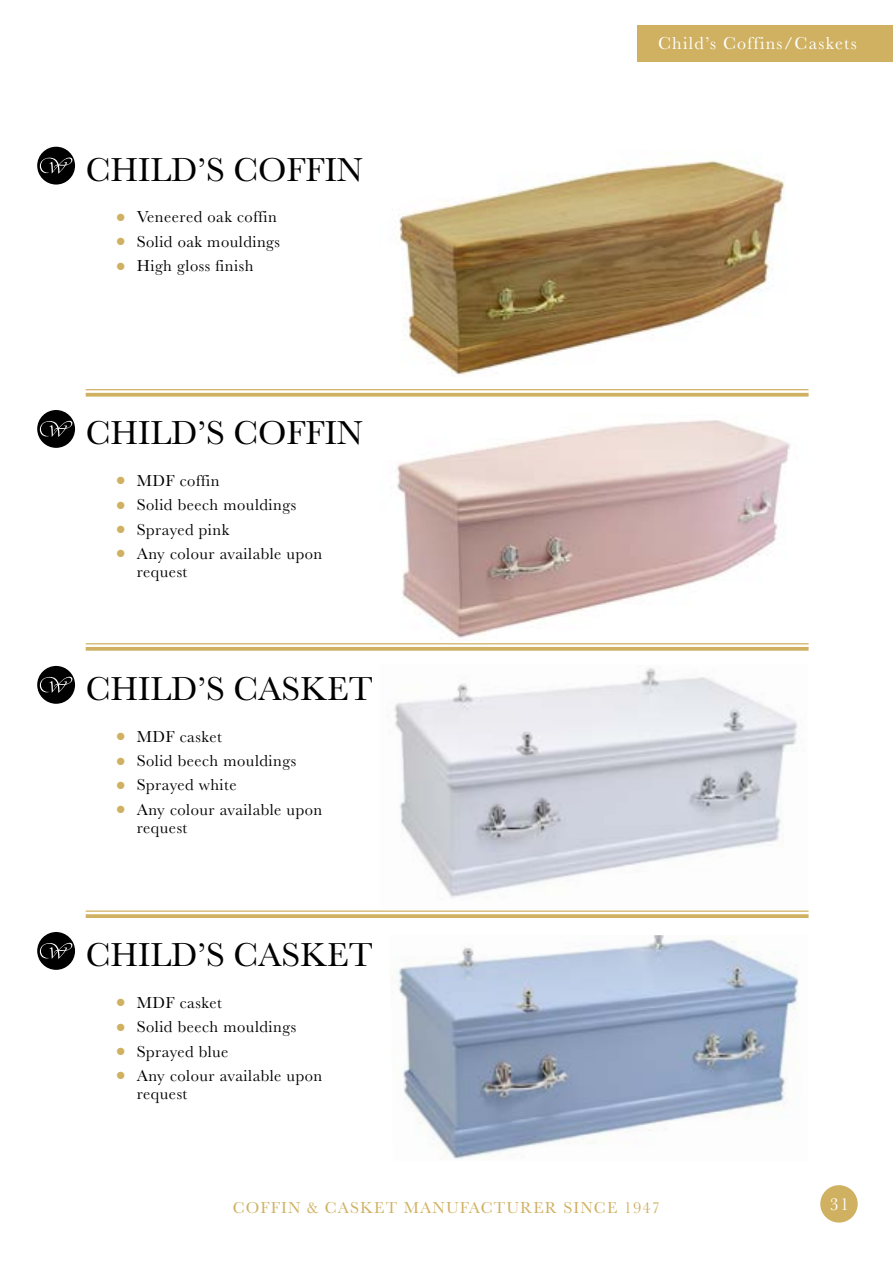
<style>
.page{position:relative;width:893px;height:1263px;background:#fff}
.page>*{position:absolute;margin:0;border:0;box-sizing:border-box;transform-origin:0 0}
.t1{font:34.5px "Baskerville";color:#000}
.t2{font:18px "Baskerville";letter-spacing:.07em;color:#fff}
.t3{font:16.5px/18px "Baskerville";letter-spacing:.03em;color:#000}
.t4{font:16.5px "Baskerville";letter-spacing:.07em;color:#d0b162}
.s1{font-size:30px;color:#d0b162}
</style>
<div class="page">
<div style="left:820px;top:1185px;width:38px;height:37px;background:#d0b162;border-radius:50%"></div>
<div style="left:638px;top:26px;width:255px;height:36px;background:#d0b162"></div>
<hr style="left:86px;top:643px;width:723px;height:1px;background:#d0b162">
<svg style="left:86px;top:647px;width:723px;height:4px;background:#d3b66d"></svg>
<hr style="left:86px;top:389px;width:723px;height:1px;background:#d0b162">
<svg style="left:86px;top:393px;width:723px;height:4px;background:#d4b871"></svg>
<hr style="left:86px;top:910px;width:723px;height:2px;background:#d0b162">
<svg style="left:86px;top:914px;width:723px;height:4px;background:#d3b66c"></svg>
<div style="left:37px;top:410px;width:38px;height:38px;background:#000;border-radius:50%"></div>
<svg style="left:40px;top:421px;width:32px;height:16px"></svg>
<img style="left:395px;top:420px;width:395px;height:218px">
<div style="left:37px;top:932px;width:38px;height:38px;background:#000;border-radius:50%"></div>
<svg style="left:40px;top:943px;width:32px;height:16px"></svg>
<img style="left:390px;top:935px;width:409px;height:224px">
<div style="left:37px;top:147px;width:38px;height:38px;background:#000;border-radius:50%"></div>
<svg style="left:40px;top:158px;width:32px;height:16px"></svg>
<img style="left:395px;top:160px;width:391px;height:215px">
<div style="left:37px;top:666px;width:38px;height:38px;background:#000;border-radius:50%"></div>
<svg style="left:40px;top:677px;width:32px;height:16px"></svg>
<img style="left:394px;top:668px;width:404px;height:230px">
<h1 class="t1" style="left:86px;top:148px;width:279px">CHILD’S COFFIN</h1>
<p class="t3" style="left:115px;top:208px;width:163px"><span class="s1">•</span> Veneered oak coffin</p>
<p class="t3" style="left:115px;top:233px;width:166px"><span class="s1">•</span> Solid oak mouldings</p>
<p class="t3" style="left:115px;top:257px;width:140px"><span class="s1">•</span> High gloss finish</p>
<h1 class="t1" style="left:86px;top:411px;width:279px">CHILD’S COFFIN</h1>
<p class="t3" style="left:115px;top:472px;width:106px"><span class="s1">•</span> MDF coffin</p>
<p class="t3" style="left:115px;top:496px;width:182px"><span class="s1">•</span> Solid beech mouldings</p>
<p class="t3" style="left:115px;top:520px;width:115px"><span class="s1">•</span> Sprayed pink</p>
<p class="t3" style="left:137px;top:545px;width:187px;text-indent:-21px"><span class="s1">•</span> Any colour available upon request</p>
<h1 class="t1" style="left:86px;top:667px;width:289px">CHILD’S CASKET</h1>
<p class="t3" style="left:115px;top:728px;width:108px"><span class="s1">•</span> MDF casket</p>
<p class="t3" style="left:115px;top:752px;width:182px"><span class="s1">•</span> Solid beech mouldings</p>
<p class="t3" style="left:115px;top:776px;width:123px"><span class="s1">•</span> Sprayed white</p>
<p class="t3" style="left:137px;top:801px;width:187px;text-indent:-21px"><span class="s1">•</span> Any colour available upon request</p>
<h1 class="t1" style="left:86px;top:933px;width:289px">CHILD’S CASKET</h1>
<p class="t3" style="left:115px;top:994px;width:108px"><span class="s1">•</span> MDF casket</p>
<p class="t3" style="left:115px;top:1018px;width:182px"><span class="s1">•</span> Solid beech mouldings</p>
<p class="t3" style="left:115px;top:1042px;width:115px"><span class="s1">•</span> Sprayed blue</p>
<p class="t3" style="left:137px;top:1067px;width:187px;text-indent:-21px"><span class="s1">•</span> Any colour available upon request</p>
<p class="t2" style="left:658px;top:32px;width:193px">Child’s Cof ins/Casket</p>
<p class="t2" style="left:688px;top:32px;width:170px">Wood Effect Coffins</p>
<p class="t4" style="left:233px;top:1197px;width:429px">COFFIN &amp; CASKET MANUFACTURER SINCE 1947</p>
<p class="t2" style="left:830px;top:1193px;width:21px">31</p>
</div>
